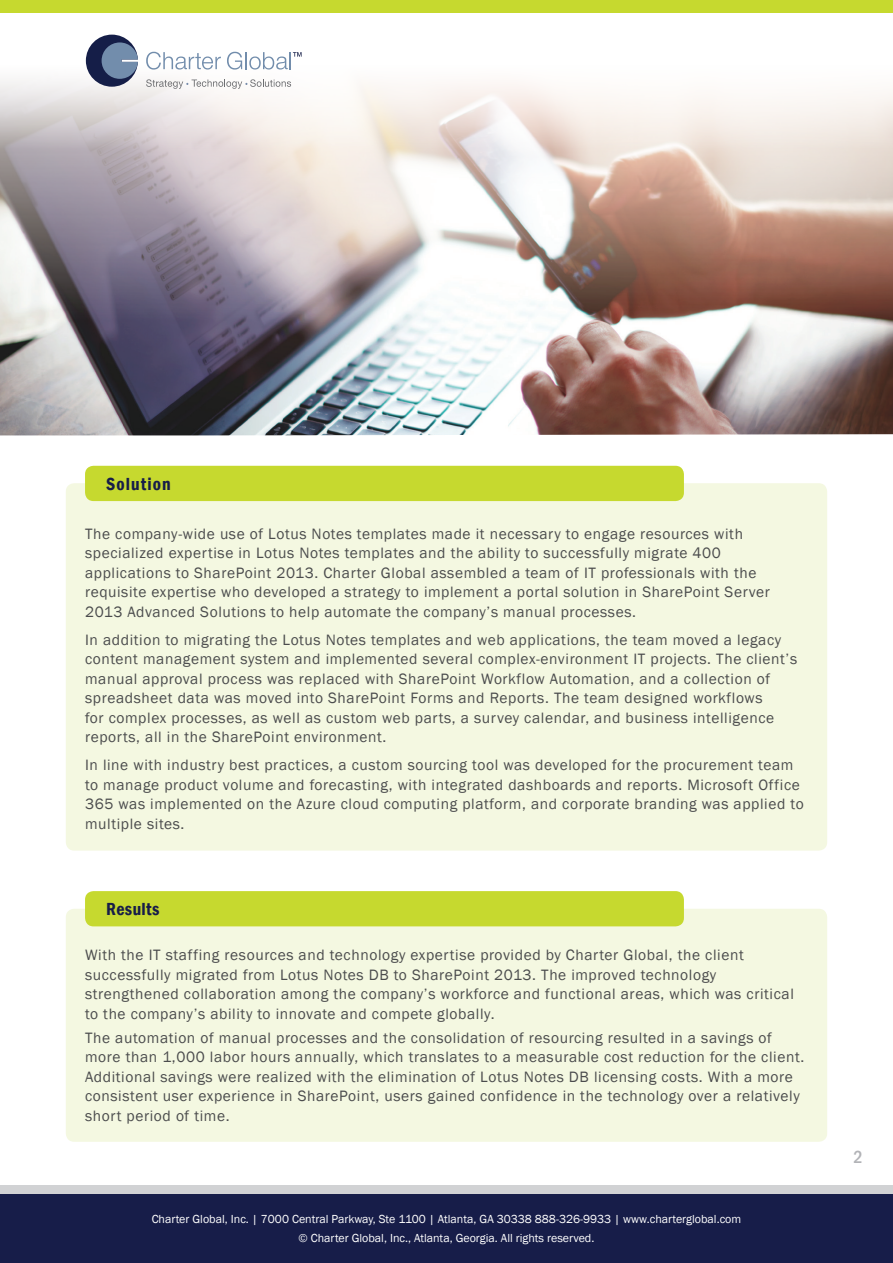
<style>
.page{position:relative;width:893px;height:1263px;background:#fff}
.page>*{position:absolute;margin:0;border:0;box-sizing:border-box;transform-origin:0 0}
.t1{font:600 condensed 18px "Franklin Gothic";letter-spacing:.06em;color:#171d49}
.t2{font:600 condensed 18px "Franklin Gothic";letter-spacing:.02em;color:#171d49}
.t3{font:500 condensed 18px "Franklin Gothic";color:#b2b3b7}
.t4{font:15.45px/19.5px "Franklin Gothic";letter-spacing:.04em;color:#4b4c4d}
.t5{font:12px/19.5px "Franklin Gothic";color:#fff;text-align:center}
</style>
<div class="page">
<div style="left:0;top:1194px;width:893px;height:69px;background:#171d49"></div>
<div style="left:0;top:1185px;width:893px;height:9px;background:#d1d2d4"></div>
<div style="left:66px;top:483px;width:761px;height:368px;background:#f4f8e1;border-radius:9px"></div>
<div style="left:85px;top:466px;width:599px;height:35px;background:#c6d92f;border-radius:9px"></div>
<img style="left:0;top:215px;width:893px;height:220px">
<svg style="left:0;top:34px;width:893px;height:181px"></svg>
<div style="left:0;top:0;width:893px;height:13px;background:#c6d92f"></div>
<div style="left:86px;top:35px;width:52px;height:52px;background:#151e48;border-radius:26px"></div>
<div style="left:102px;top:42px;width:36px;height:37px;background:#728dac;border-radius:18px"></div>
<svg style="left:146px;top:52px;width:75px;height:18px"></svg>
<svg style="left:227px;top:52px;width:75px;height:18px"></svg>
<svg style="left:146px;top:79px;width:145px;height:10px"></svg>
<div style="left:66px;top:909px;width:761px;height:233px;background:#f4f8e1;border-radius:9px"></div>
<div style="left:85px;top:891px;width:599px;height:35px;background:#c6d92f;border-radius:9px"></div>
<p class="t1" style="left:106px;top:472px;width:66px">Solution</p>
<p class="t4" style="left:85px;top:524px;width:686px">The company-wide use of Lotus Notes templates made it necessary to engage resources with specialized expertise in Lotus Notes templates and the ability to successfully migrate 400 applications to SharePoint 2013. Charter Global assembled a team of IT professionals with the requisite expertise who developed a strategy to implement a portal solution in SharePoint Server 2013 Advanced Solutions to help automate the company’s manual processes.</p>
<p class="t4" style="left:85px;top:630px;width:714px">In addition to migrating the Lotus Notes templates and web applications, the team moved a legacy content management system and implemented several complex-environment IT projects. The client’s manual approval process was replaced with SharePoint Workflow Automation, and a collection of spreadsheet data was moved into SharePoint Forms and Reports. The team designed workflows<br>for complex processes, as well as custom web parts, a survey calendar, and business intelligence reports, all in the SharePoint environment.</p>
<p class="t4" style="left:85px;top:756px;width:720px">In line with industry best practices, a custom sourcing tool was developed for the procurement team to manage product volume and forecasting, with integrated dashboards and reports. Microsoft Office 365 was implemented on the Azure cloud computing platform, and corporate branding was applied to multiple sites.</p>
<p class="t2" style="left:106px;top:897px;width:55px">Results</p>
<p class="t4" style="left:85px;top:946px;width:710px">With the IT staffing resources and technology expertise provided by Charter Global, the client successfully migrated from Lotus Notes DB to SharePoint 2013. The improved technology strengthened collaboration among the company’s workforce and functional areas, which was critical to the company’s ability to innovate and compete globally.</p>
<p class="t4" style="left:85px;top:1028px;width:721px">The automation of manual processes and the consolidation of resourcing resulted in a savings of more than 1,000 labor hours annually, which translates to a measurable cost reduction for the client.<br>Additional savings were realized with the elimination of Lotus Notes DB licensing costs. With a more consistent user experience in SharePoint, users gained confidence in the technology over a relatively short period of time.</p>
<p class="t5" style="left:152px;top:1209px;width:591px">Charter Global, Inc. | 7000 Central Parkway, Ste 1100 | Atlanta, GA 30338 888-326-9933 | www.charterglobal.com © Charter Global, Inc., Atlanta, Georgia. All rights reserved.</p>
<p class="t3" style="left:853px;top:1145px;width:11px">2</p>
</div>
